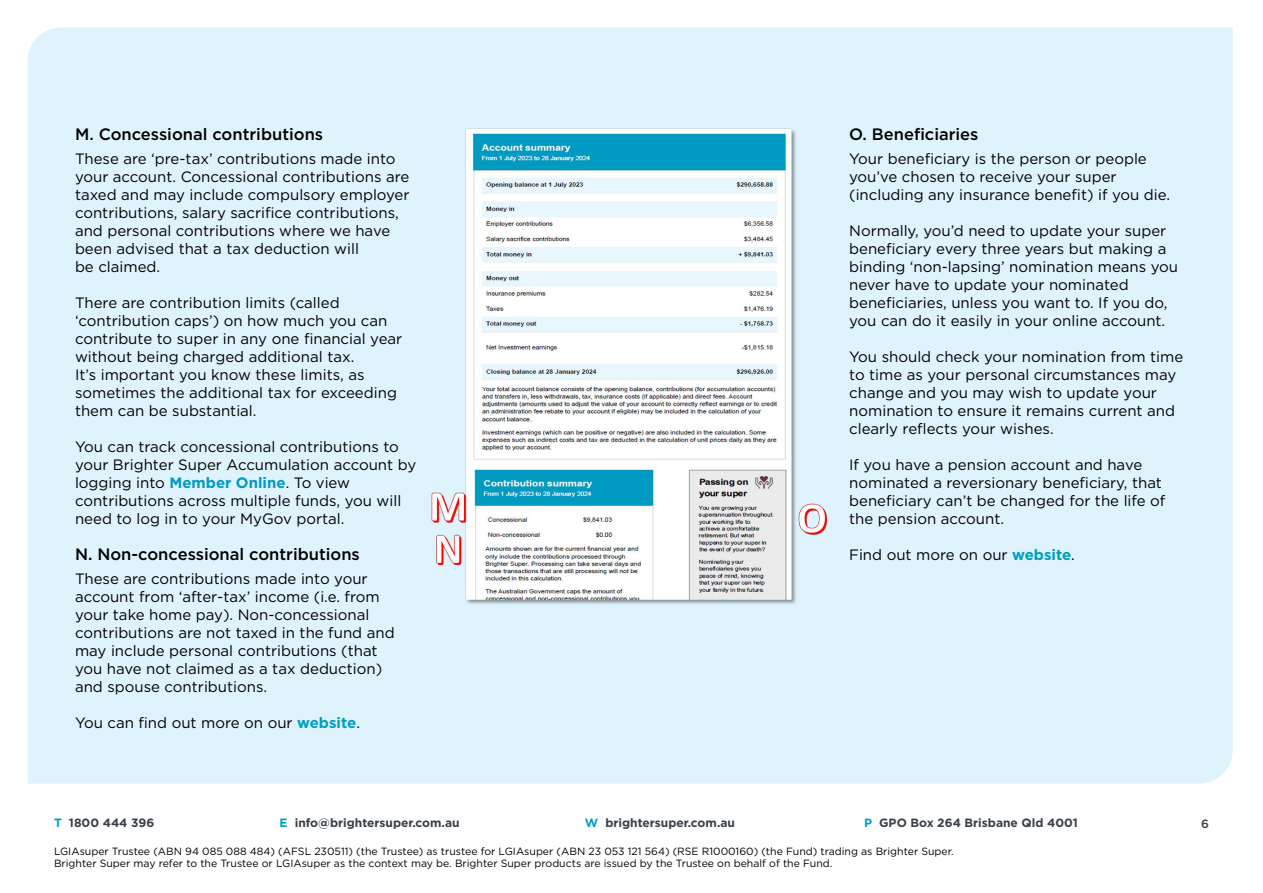
<style>
.page{position:relative;width:1263px;height:893px;background:#fff}
.page>*{position:absolute;margin:0;border:0;box-sizing:border-box;transform-origin:0 0}
.t1{font:500 16.5px "Gotham";color:#000}
.t2{font:15px/18px "Gotham";color:#000}
.t3{font:700 12px "Gotham";color:#394048}
.t4{font:500 12px "Gotham";color:#394048}
.t5{font:10.5px/12.6px "Gotham";color:#000}
.s1{font-weight:700;color:#009bc1}
.s2{font-weight:700;color:#009fc0}
.s3{color:#009fc0}
</style>
<div class="page">
<div style="left:28px;top:28px;width:1204px;height:756px;background:#dff3fd"></div>
<img style="left:428px;top:127px;width:404px;height:479px">
<p class="t1" style="left:75px;top:123px;width:250px">M. Concessional contributions</p>
<p class="t2" style="left:75px;top:149px;width:336px">These are ‘pre-tax’ contributions made into your account. Concessional contributions are taxed and may include compulsory employer contributions, salary sacrifice contributions, and personal contributions where we have been advised that a tax deduction will<br>be claimed.</p>
<p class="t2" style="left:75px;top:293px;width:329px">There are contribution limits (called ‘contribution caps’) on how much you can contribute to super in any one financial year without being charged additional tax.<br>It’s important you know these limits, as sometimes the additional tax for exceeding them can be substantial.</p>
<p class="t2" style="left:75px;top:437px;width:343px">You can track concessional contributions to your Brighter Super Accumulation account by logging into <span class="s1">Member Online</span>. To view contributions across multiple funds, you will need to log in to your MyGov portal.</p>
<p class="t1" style="left:75px;top:543px;width:286px">N. Non-concessional contributions</p>
<p class="t2" style="left:75px;top:569px;width:321px">These are contributions made into your account from ‘after-tax’ income (i.e. from your take home pay). Non-concessional contributions are not taxed in the fund and may include personal contributions (that you have not claimed as a tax deduction) and spouse contributions.</p>
<p class="t2" style="left:75px;top:713px;width:286px">You can find out more on our <span class="s2">website</span>.</p>
<p class="t1" style="left:849px;top:123px;width:131px">O. Beneficiaries</p>
<p class="t2" style="left:849px;top:149px;width:322px">Your beneficiary is the person or people you’ve chosen to receive your super (including any insurance benefit) if you die.</p>
<p class="t2" style="left:849px;top:221px;width:330px">Normally, you’d need to update your super beneficiary every three years but making a binding ‘non-lapsing’ nomination means you never have to update your nominated beneficiaries, unless you want to. If you do, you can do it easily in your online account.</p>
<p class="t2" style="left:849px;top:347px;width:336px">You should check your nomination from time to time as your personal circumstances may change and you may wish to update your nomination to ensure it remains current and clearly reflects your wishes.</p>
<p class="t2" style="left:849px;top:455px;width:318px">If you have a pension account and have nominated a reversionary beneficiary, that beneficiary can’t be changed for the life of the pension account.</p>
<p class="t2" style="left:849px;top:545px;width:227px">Find out more on our <span class="s2">website</span>.</p>
<p class="t3" style="left:54px;top:815px;width:102px"><span class="s3">T</span> 1800 444 396</p>
<p class="t3" style="left:279px;top:815px;width:182px"><span class="s3">E</span> info@brightersuper.com.au</p>
<p class="t3" style="left:585px;top:815px;width:152px"><span class="s3">W</span> brightersuper.com.au</p>
<p class="t3" style="left:864px;top:815px;width:215px"><span class="s3">P</span> GPO Box 264 Brisbane Qld 4001</p>
<p class="t5" style="left:54px;top:845px;width:901px">LGIAsuper Trustee (ABN 94 085 088 484) (AFSL 230511) (the Trustee) as trustee for LGIAsuper (ABN 23 053 121 564) (RSE R1000160) (the Fund) trading as Brighter Super.<br>Brighter Super may refer to the Trustee or LGIAsuper as the context may be. Brighter Super products are issued by the Trustee on behalf of the Fund.</p>
<p class="t4" style="left:1201px;top:815px;width:9px">6</p>
</div>
